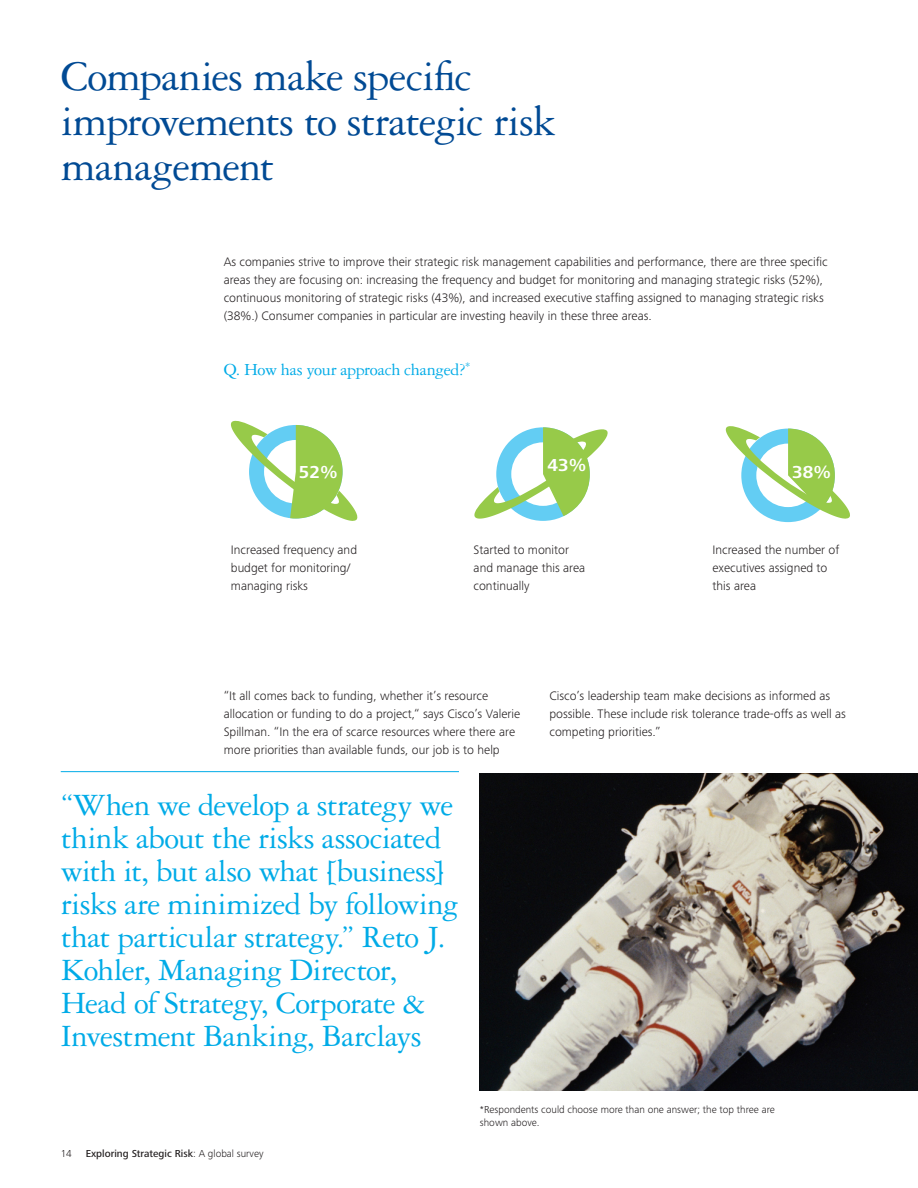
<style>
.page{position:relative;width:918px;height:1188px;background:#fff}
.page>*{position:absolute;margin:0;border:0;box-sizing:border-box;transform-origin:0 0}
.Head_styles_Cover_he{font:45px/45px "Garamond 3 LT Std";letter-spacing:-.025em;color:#014a94}
.Pull_out_styles_Pull{font:33px/33px "Garamond 3 LT Std";letter-spacing:-.02em;color:#00abe7}
.Chart_title_2{font:18px "Garamond 3 LT Std";letter-spacing:-.015em;color:#00abe7}
.t1{font:700 18px "Frutiger Next Pro";color:#fff}
.Body_styles_Body_cop{font:300 12.75px/18px "Frutiger Next Pro";color:#231f20}
.Caption_styles_Capti{font:300 10.5px/13.5px "Frutiger Next Pro";color:#231f20}
.t2{font:500 10.5px "Frutiger Next Pro";color:#231f20}
.s1{font-weight:300}
</style>
<div class="page">
<svg style="left:726px;top:426px;width:124px;height:96px"></svg>
<svg style="left:474px;top:427px;width:134px;height:94px"></svg>
<svg style="left:231px;top:421px;width:127px;height:100px"></svg>
<img style="left:480px;top:773px;width:438px;height:318px">
<hr style="left:61px;top:771px;width:398px;height:1px;background:#00abe7">
<p class="Head_styles_Cover_he" style="left:61px;top:54px;width:496px">Companies make specific improvements to strategic risk management</p>
<p class="Body_styles_Body_cop" style="left:224px;top:252px;width:605px">As companies strive to improve their strategic risk management capabilities and performance, there are three specific areas they are focusing on: increasing the frequency and budget for monitoring and managing strategic risks (52%), continuous monitoring of strategic risks (43%), and increased executive staffing assigned to managing strategic risks (38%.) Consumer companies in particular are investing heavily in these three areas.</p>
<p class="Chart_title_2" style="left:224px;top:360px;width:248px">Q. How has your approach changed?<sup>*</sup></p>
<p class="t1" style="left:299px;top:462px;width:40px">52%</p>
<p class="t1" style="left:548px;top:455px;width:40px">43%</p>
<p class="t1" style="left:792px;top:462px;width:40px">38%</p>
<p class="Body_styles_Body_cop" style="left:231px;top:541px;width:128px">Increased frequency and budget for monitoring/ managing risks</p>
<p class="Body_styles_Body_cop" style="left:474px;top:541px;width:113px">Started to monitor and manage this area continually</p>
<p class="Body_styles_Body_cop" style="left:713px;top:541px;width:128px">Increased the number of executives assigned to this area</p>
<p class="Body_styles_Body_cop" style="left:224px;top:687px;width:298px">“It all comes back to funding, whether it’s resource allocation or funding to do a project,“ says Cisco’s Valerie Spillman. “In the era of scarce resources where there are more priorities than available funds, our job is to help</p>
<p class="Body_styles_Body_cop" style="left:549px;top:687px;width:298px">Cisco’s leadership team make decisions as informed as possible. These include risk tolerance trade-offs as well as competing priorities.”</p>
<p class="Pull_out_styles_Pull" style="left:61px;top:789px;width:400px">“When we develop a strategy we think about the risks associated with it, but also what [business] risks are minimized by following that particular strategy.” Reto J.<br>Kohler, Managing Director,<br>Head of Strategy, Corporate &amp;<br>Investment Banking, Barclays</p>
<p class="Caption_styles_Capti" style="left:61px;top:1147px;width:13px">14</p>
<p class="t2" style="left:86px;top:1148px;width:179px">Exploring Strategic Risk<span class="s1">: A global survey</span></p>
<p class="Caption_styles_Capti" style="left:480px;top:1102px;width:297px">*Respondents could choose more than one answer; the top three are shown above.</p>
</div>
